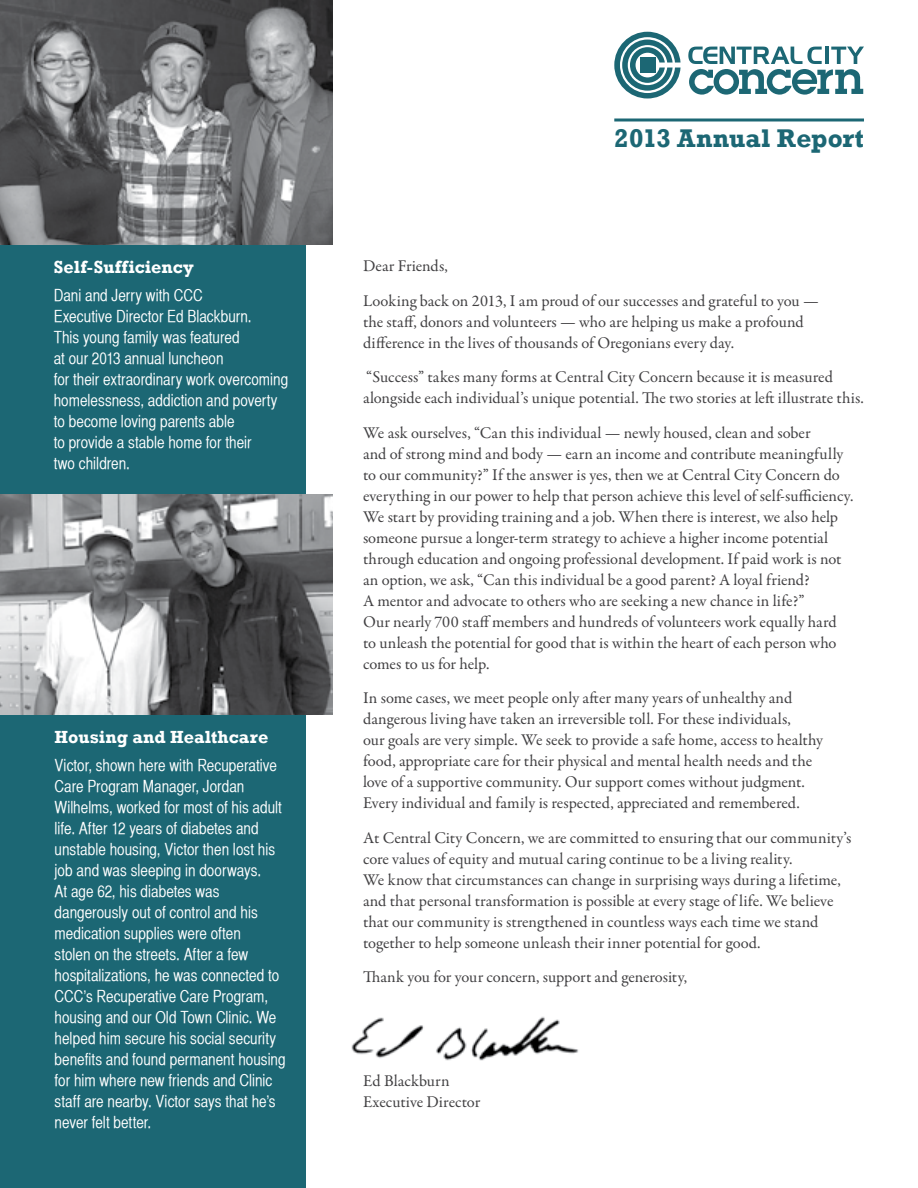
<style>
.page{position:relative;width:918px;height:1188px;background:#fff}
.page>*{position:absolute;margin:0;border:0;box-sizing:border-box;transform-origin:0 0}
.t1{font:700 26.25px "Rockwell";letter-spacing:.005em;color:#1c6774}
.t2{font:700 18px "Rockwell";color:#fff}
.t3{font:16.5px/21px "Garamond Premr Pro";color:#414042}
.t4{font:16.5px/21px "Helvetica CY Plain";color:#fff}
</style>
<div class="page">
<img style="left:351px;top:1016px;width:228px;height:45px">
<div style="left:0;top:0;width:306px;height:1188px;background:#1c6774"></div>
<img style="left:0;top:0;width:333px;height:244px">
<img style="left:0;top:494px;width:333px;height:221px">
<svg style="left:614px;top:32px;width:67px;height:66px"></svg>
<div style="left:640px;top:57px;width:15px;height:16px;background:#1c6774"></div>
<svg style="left:688px;top:47px;width:176px;height:48px"></svg>
<svg style="left:614px;top:118px;width:250px;height:4px"></svg>
<img style="left:0;top:648px;width:1px;height:223px">
<p class="t2" style="left:54px;top:256px;width:142px">Self-Sufficiency</p>
<p class="t4" style="left:54px;top:285px;width:236px">Dani and Jerry with CCC<br>Executive Director Ed Blackburn.<br>This young family was featured<br>at our 2013 annual luncheon<br>for their extraordinary work overcoming homelessness, addiction and poverty to become loving parents able<br>to provide a stable home for their<br>two children.</p>
<p class="t2" style="left:55px;top:726px;width:215px">Housing and Healthcare</p>
<p class="t4" style="left:55px;top:755px;width:233px">Victor, shown here with Recuperative Care Program Manager, Jordan Wilhelms, worked for most of his adult life. After 12 years of diabetes and unstable housing, Victor then lost his job and was sleeping in doorways.<br>At age 62, his diabetes was dangerously out of control and his medication supplies were often<br>stolen on the streets. After a few hospitalizations, he was connected to CCC’s Recuperative Care Program, housing and our Old Town Clinic. We helped him secure his social security benefits and found permanent housing for him where new friends and Clinic staff are nearby. Victor says that he’s never felt better.</p>
<p class="t1" style="left:614px;top:122px;width:251px">2013 Annual Report</p>
<p class="t3" style="left:363px;top:256px;width:86px">Dear Friends,</p>
<p class="t3" style="left:363px;top:290px;width:457px">Looking back on 2013, I am proud of our successes and grateful to you — the staff, donors and volunteers — who are helping us make a profound difference in the lives of thousands of Oregonians every day.</p>
<p class="t3" style="left:363px;top:367px;width:502px">“Success” takes many forms at Central City Concern because it is measured alongside each individual’s unique potential. The two stories at left illustrate this.</p>
<p class="t3" style="left:363px;top:422px;width:492px">We ask ourselves, “Can this individual — newly housed, clean and sober<br>and of strong mind and body — earn an income and contribute meaningfully to our community?” If the answer is yes, then we at Central City Concern do everything in our power to help that person achieve this level of self-sufficiency.<br>We start by providing training and a job. When there is interest, we also help someone pursue a longer-term strategy to achieve a higher income potential through education and ongoing professional development. If paid work is not an option, we ask, “Can this individual be a good parent? A loyal friend?<br>A mentor and advocate to others who are seeking a new chance in life?”<br>Our nearly 700 staff members and hundreds of volunteers work equally hard to unleash the potential for good that is within the heart of each person who comes to us for help.</p>
<p class="t3" style="left:363px;top:688px;width:461px">In some cases, we meet people only after many years of unhealthy and dangerous living have taken an irreversible toll. For these individuals,<br>our goals are very simple. We seek to provide a safe home, access to healthy food, appropriate care for their physical and mental health needs and the love of a supportive community. Our support comes without judgment.<br>Every individual and family is respected, appreciated and remembered.</p>
<p class="t3" style="left:363px;top:827px;width:490px">At Central City Concern, we are committed to ensuring that our community’s core values of equity and mutual caring continue to be a living reality.<br>We know that circumstances can change in surprising ways during a lifetime, and that personal transformation is possible at every stage of life. We believe that our community is strengthened in countless ways each time we stand together to help someone unleash their inner potential for good.</p>
<p class="t3" style="left:363px;top:967px;width:326px">Thank you for your concern, support and generosity,</p>
<p class="t3" style="left:363px;top:1070px;width:119px">Ed Blackburn<br>Executive Director</p>
</div>
